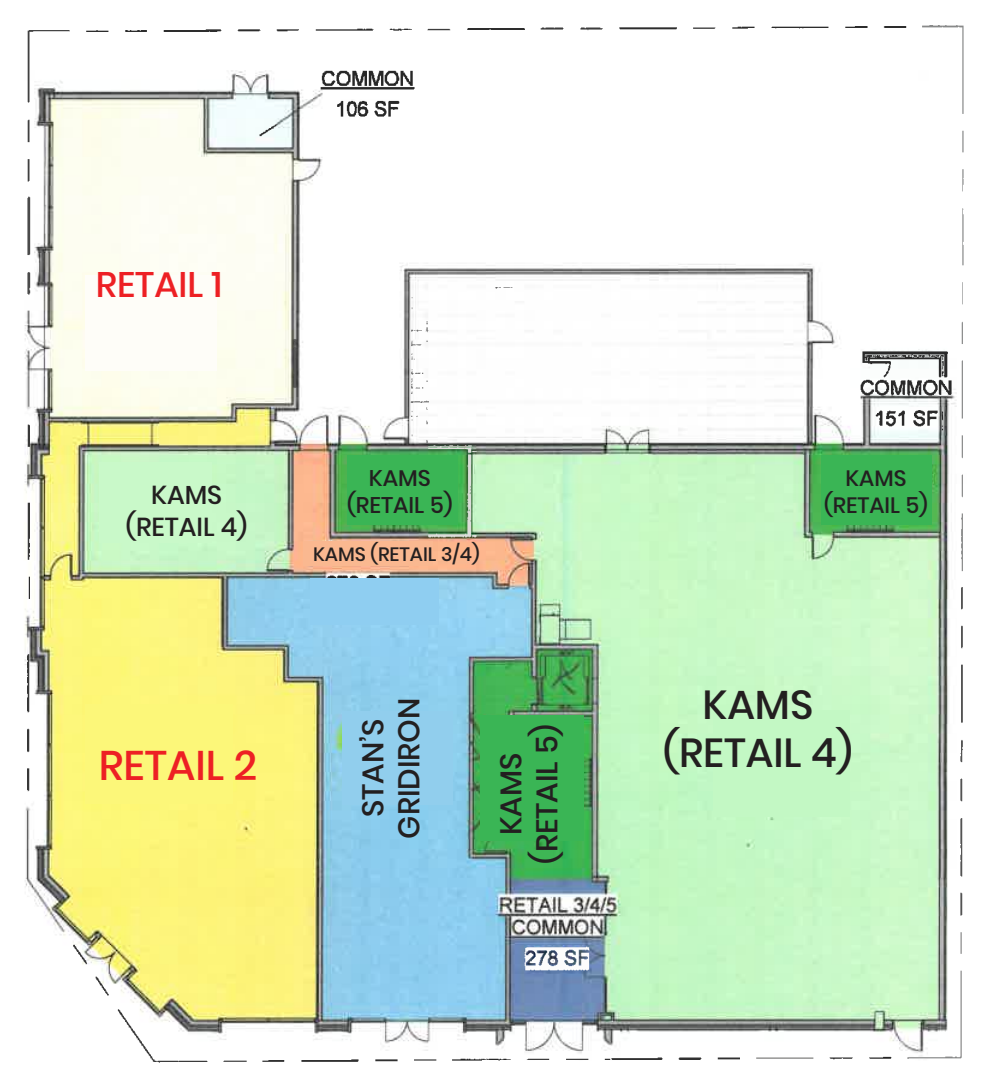
<style>
.page{position:relative;width:988px;height:1085px;background:#fff}
.page>*{position:absolute;margin:0;border:0;box-sizing:border-box;transform-origin:0 0}
.t1{font:500 41.25px "Poppins";color:#ed2024}
.t2{font:500 40.5px/48.5px "Poppins";color:#231f20;text-align:center}
.t3{font:500 35.5px "Poppins";color:#ed2024}
.t4{font:500 30px/36px "Poppins";color:#231f20;text-align:center}
.t5{font:500 26px/31.2px "Poppins";color:#231f20;text-align:center}
.t6{font:500 22.5px/27px "Poppins";color:#231f20;text-align:center}
.t7{font:500 22.25px/26.8px "Poppins";color:#231f20;text-align:center}
.t8{font:500 19.25px "Poppins";color:#231f20}
</style>
<div class="page">
<img style="left:24px;top:70px;width:882px;height:984px">
<img style="left:756px;top:1057px;width:58px;height:2px">
<img style="left:858px;top:349px;width:48px;height:87px">
<img style="left:906px;top:25px;width:58px;height:1034px">
<img style="left:303px;top:565px;width:111px;height:5px">
<img style="left:92px;top:973px;width:118px;height:90px">
<img style="left:25px;top:700px;width:7px;height:96px">
<img style="left:86px;top:25px;width:822px;height:12px">
<img style="left:262px;top:1057px;width:478px;height:5px">
<img style="left:318px;top:70px;width:98px;height:49px">
<img style="left:233px;top:728px;width:109px;height:53px">
<img style="left:24px;top:368px;width:8px;height:332px">
<img style="left:406px;top:292px;width:22px;height:144px">
<img style="left:25px;top:30px;width:48px;height:156px">
<img style="left:25px;top:191px;width:9px;height:105px">
<img style="left:70px;top:940px;width:20px;height:28px">
<img style="left:223px;top:1060px;width:24px;height:2px">
<img style="left:258px;top:119px;width:21px;height:24px">
<img style="left:291px;top:335px;width:7px;height:57px">
<img style="left:322px;top:570px;width:70px;height:8px">
<img style="left:826px;top:1050px;width:68px;height:10px">
<img style="left:325px;top:436px;width:153px;height:115px">
<img style="left:522px;top:940px;width:72px;height:33px">
<img style="left:450px;top:1057px;width:64px;height:5px">
<img style="left:493px;top:282px;width:21px;height:10px">
<img style="left:937px;top:580px;width:9px;height:163px">
<img style="left:894px;top:349px;width:38px;height:15px">
<img style="left:891px;top:431px;width:39px;height:110px">
<div style="left:713px;top:710px;width:136px;height:106px;background:#c3f8c4"></div>
<div style="left:85px;top:704px;width:148px;height:99px;background:#fcf779"></div>
<div style="left:480px;top:715px;width:103px;height:125px;background:#3ab555"></div>
<div style="left:342px;top:711px;width:111px;height:94px;background:#91ceed"></div>
<div style="left:85px;top:275px;width:132px;height:96px;background:#fefdf8"></div>
<div style="left:99px;top:462px;width:112px;height:80px;background:#c9f9c9"></div>
<div style="left:311px;top:578px;width:128px;height:47px;background:#8fcef1"></div>
<div style="left:303px;top:541px;width:129px;height:24px;background:#fab890"></div>
<div style="left:347px;top:455px;width:110px;height:69px;background:#3ab555"></div>
<div style="left:821px;top:455px;width:110px;height:69px;background:#3ab555"></div>
<p class="t3" style="left:96px;top:263px;width:128px">RETAIL 1</p>
<p class="t5" style="left:126px;top:480px;width:123px">KAMS (RETAIL 4)</p>
<h1 class="t1" style="left:99px;top:741px;width:160px">RETAIL 2</h1>
<p class="t6" style="left:347px;top:465px;width:107px">KAMS (RETAIL 5)</p>
<p class="t7" style="left:824px;top:465px;width:105px">KAMS (RETAIL 5)</p>
<p class="t8" style="left:313px;top:543px;width:168px">KAMS (RETAIL 3/4)</p>
<p class="t4" style="left:355px;top:838px;width:142px;rotate:-90deg">STAN’S<br>GRIDIRON</p>
<p class="t4" style="left:493px;top:864px;width:142px;rotate:-90deg">KAMS (RETAIL 5)</p>
<h2 class="t2" style="left:663px;top:680px;width:191px">KAMS (RETAIL 4)</h2>
</div>
